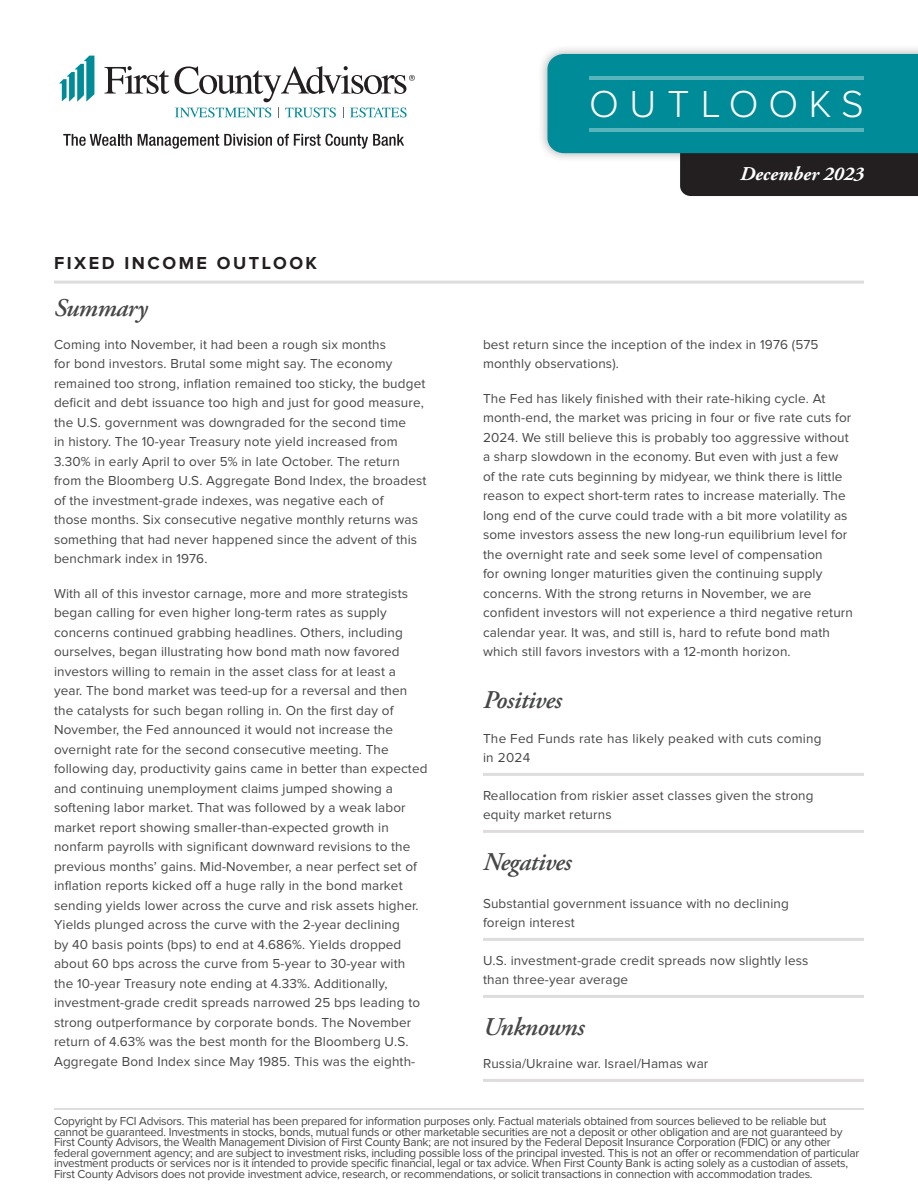
<style>
.page{position:relative;width:918px;height:1188px;background:#fff}
.page>*{position:absolute;margin:0;border:0;box-sizing:border-box;transform-origin:0 0}
.t1{font:300 39px "Proxima Nova";letter-spacing:.27em;color:#fff}
.bullets-square{font:italic 600 25.5px "Adobe Garamond Pro";letter-spacing:-.02em;color:#464747}
.palatino-main{font:italic 600 25.5px "Adobe Garamond Pro";letter-spacing:-.02em;color:#464747}
.t2{font:italic 700 19.5px "Adobe Garamond Pro";color:#fff}
.t3{font:700 18px "Proxima Nova";letter-spacing:.14em;color:#231f20}
.palatino-main-2{font:13.5px/19.5px "Proxima Nova";letter-spacing:.01em;color:#464747}
.bullets-square-2{font:13.5px/19.5px "Proxima Nova";letter-spacing:.01em;color:#464747}
.t4{font:12px/10.5px "Proxima Nova";letter-spacing:-.02em;color:#464747}
</style>
<div class="page">
<div style="left:538px;top:44px;width:380px;height:119px;background:#231f20;opacity:.38"></div>
<svg style="left:547px;top:54px;width:371px;height:142px;background:#248992"></svg>
<hr style="left:590px;top:76px;width:274px;height:4px;background:#59b3bb">
<hr style="left:590px;top:128px;width:274px;height:4px;background:#59b3bb">
<div style="left:736px;top:162px;width:133px;height:25px;background:#231f20"></div>
<hr style="left:483px;top:773px;width:381px;height:3px;background:#dedcdc">
<hr style="left:483px;top:830px;width:381px;height:3px;background:#dedcdc">
<hr style="left:483px;top:938px;width:381px;height:3px;background:#dedcdc">
<hr style="left:483px;top:995px;width:381px;height:3px;background:#dedcdc">
<hr style="left:483px;top:1079px;width:381px;height:3px;background:#dedcdc">
<hr style="left:54px;top:281px;width:810px;height:3px;background:#dedcdc">
<hr style="left:54px;top:1108px;width:810px;height:2px;background:#dedcdc">
<svg style="left:59px;top:56px;width:35px;height:46px"></svg>
<svg style="left:104px;top:66px;width:311px;height:52px"></svg>
<svg style="left:63px;top:134px;width:69px;height:12px"></svg>
<svg style="left:138px;top:134px;width:266px;height:15px"></svg>
<h1 class="t1" style="left:589px;top:86px;width:276px">OUTLOOKS</h1>
<p class="t3" style="left:54px;top:254px;width:265px">FIXED INCOME OUTLOOK</p>
<p class="bullets-square" style="left:54px;top:293px;width:95px">Summary</p>
<p class="palatino-main-2" style="left:54px;top:335px;width:374px">Coming into November, it had been a rough six months<br>for bond investors. Brutal some might say. The economy remained too strong, inflation remained too sticky, the budget deficit and debt issuance too high and just for good measure, the U.S. government was downgraded for the second time<br>in history. The 10-year Treasury note yield increased from 3.30% in early April to over 5% in late October. The return from the Bloomberg U.S. Aggregate Bond Index, the broadest of the investment-grade indexes, was negative each of<br>those months. Six consecutive negative monthly returns was something that had never happened since the advent of this benchmark index in 1976.</p>
<p class="palatino-main-2" style="left:54px;top:584px;width:375px">With all of this investor carnage, more and more strategists began calling for even higher long-term rates as supply concerns continued grabbing headlines. Others, including ourselves, began illustrating how bond math now favored investors willing to remain in the asset class for at least a year. The bond market was teed-up for a reversal and then the catalysts for such began rolling in. On the first day of November, the Fed announced it would not increase the overnight rate for the second consecutive meeting. The following day, productivity gains came in better than expected and continuing unemployment claims jumped showing a softening labor market. That was followed by a weak labor market report showing smaller-than-expected growth in nonfarm payrolls with significant downward revisions to the previous months’ gains. Mid-November, a near perfect set of inflation reports kicked off a huge rally in the bond market sending yields lower across the curve and risk assets higher.<br>Yields plunged across the curve with the 2-year declining<br>by 40 basis points (bps) to end at 4.686%. Yields dropped about 60 bps across the curve from 5-year to 30-year with the 10-year Treasury note ending at 4.33%. Additionally, investment-grade credit spreads narrowed 25 bps leading to strong outperformance by corporate bonds. The November return of 4.63% was the best month for the Bloomberg U.S.<br>Aggregate Bond Index since May 1985. This was the eighth-</p>
<h3 class="t2" style="left:740px;top:162px;width:125px">December 2023</h3>
<p class="palatino-main-2" style="left:483px;top:335px;width:337px">best return since the inception of the index in 1976 (575 monthly observations).</p>
<p class="palatino-main-2" style="left:483px;top:389px;width:371px">The Fed has likely finished with their rate-hiking cycle. At month-end, the market was pricing in four or five rate cuts for 2024. We still believe this is probably too aggressive without a sharp slowdown in the economy. But even with just a few of the rate cuts beginning by midyear, we think there is little reason to expect short-term rates to increase materially. The long end of the curve could trade with a bit more volatility as some investors assess the new long-run equilibrium level for the overnight rate and seek some level of compensation<br>for owning longer maturities given the continuing supply concerns. With the strong returns in November, we are confident investors will not experience a third negative return calendar year. It was, and still is, hard to refute bond math which still favors investors with a 12-month horizon.</p>
<p class="palatino-main" style="left:483px;top:686px;width:80px">Positives</p>
<p class="bullets-square-2" style="left:483px;top:729px;width:340px">The Fed Funds rate has likely peaked with cuts coming in 2024</p>
<p class="bullets-square-2" style="left:483px;top:786px;width:332px">Reallocation from riskier asset classes given the strong equity market returns</p>
<p class="bullets-square" style="left:483px;top:848px;width:90px">Negatives</p>
<p class="bullets-square-2" style="left:483px;top:894px;width:307px">Substantial government issuance with no declining foreign interest</p>
<p class="bullets-square-2" style="left:483px;top:951px;width:327px">U.S. investment-grade credit spreads now slightly less than three-year average</p>
<p class="bullets-square" style="left:483px;top:1013px;width:103px">Unknowns</p>
<p class="bullets-square-2" style="left:483px;top:1055px;width:227px">Russia/Ukraine war. Israel/Hamas war</p>
<p class="t4" style="left:54px;top:1117px;width:807px">Copyright by FCI Advisors. This material has been prepared for information purposes only. Factual materials obtained from sources believed to be reliable but cannot be guaranteed. Investments in stocks, bonds, mutual funds or other marketable securities are not a deposit or other obligation and are not guaranteed by First County Advisors, the Wealth Management Division of First County Bank; are not insured by the Federal Deposit Insurance Corporation (FDIC) or any other federal government agency; and are subject to investment risks, including possible loss of the principal invested. This is not an offer or recommendation of particular investment products or services nor is it intended to provide specific financial, legal or tax advice. When First County Bank is acting solely as a custodian of assets, First County Advisors does not provide investment advice, research, or recommendations, or solicit transactions in connection with accommodation trades.</p>
</div>
